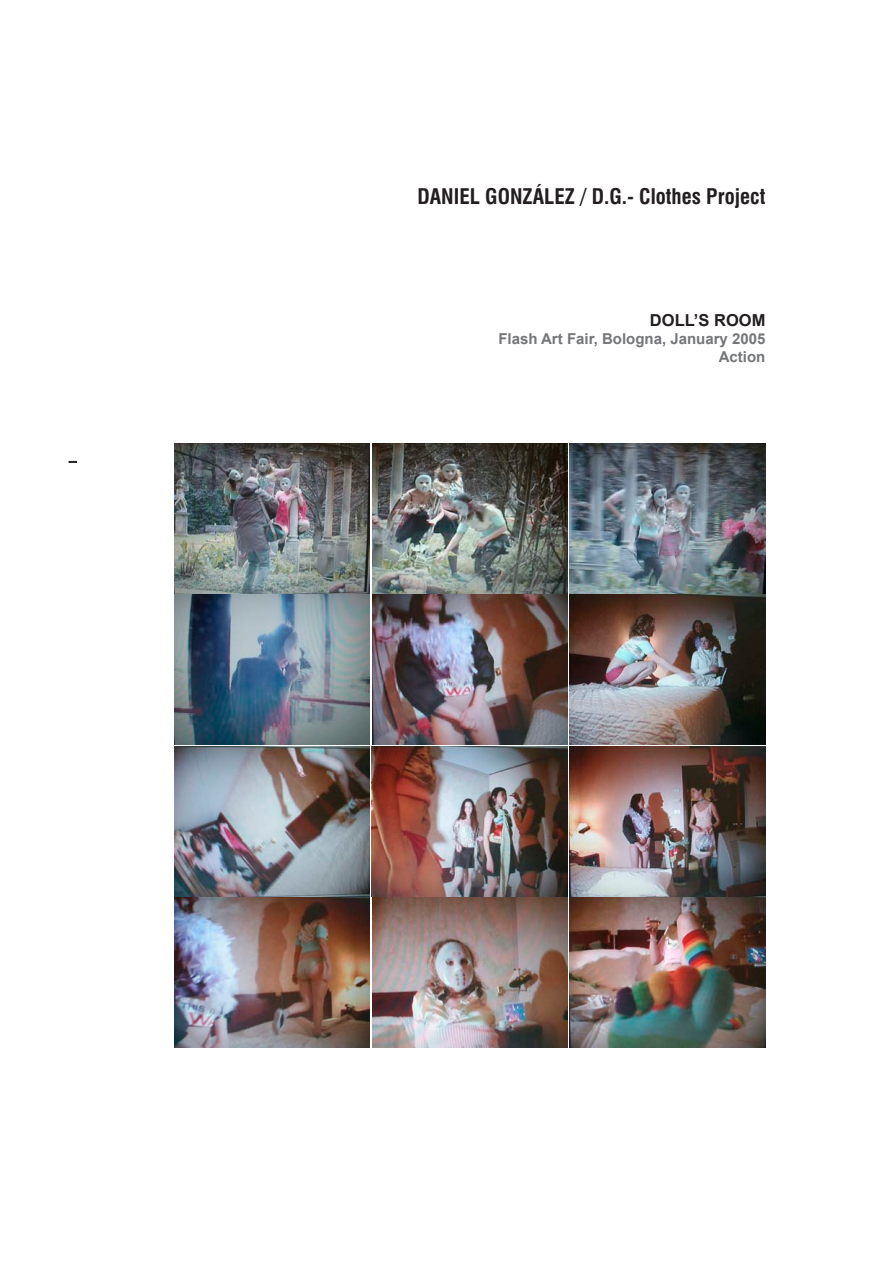
<style>
.page{position:relative;width:893px;height:1263px;background:#fff}
.page>*{position:absolute;margin:0;border:0;box-sizing:border-box;transform-origin:0 0}
.t1{font:700 condensed 21px "Swiss 721 BT";color:#231f20}
.t2{font:700 16.5px "Arial";color:#231f20}
.t3{font:700 15px/18px "Arial";color:#757679;text-align:right}
</style>
<div class="page">
<img style="left:174px;top:444px;width:196px;height:149px">
<img style="left:372px;top:444px;width:196px;height:149px">
<img style="left:570px;top:444px;width:195px;height:149px">
<img style="left:174px;top:595px;width:196px;height:149px">
<img style="left:372px;top:595px;width:196px;height:149px">
<img style="left:570px;top:595px;width:195px;height:149px">
<img style="left:570px;top:747px;width:195px;height:149px">
<img style="left:372px;top:747px;width:195px;height:149px">
<img style="left:174px;top:747px;width:196px;height:149px">
<img style="left:570px;top:898px;width:195px;height:149px">
<img style="left:372px;top:898px;width:196px;height:149px">
<img style="left:174px;top:898px;width:196px;height:149px">
<h1 class="t1" style="left:417px;top:184px;width:349px">DANIEL GONZÁLEZ / D.G.- Clothes Project</h1>
<p class="t2" style="left:650px;top:311px;width:117px">DOLL’S ROOM</p>
<p class="t3" style="left:498px;top:329px;width:269px">Flash Art Fair, Bologna, January 2005<br>Action</p>
</div>
